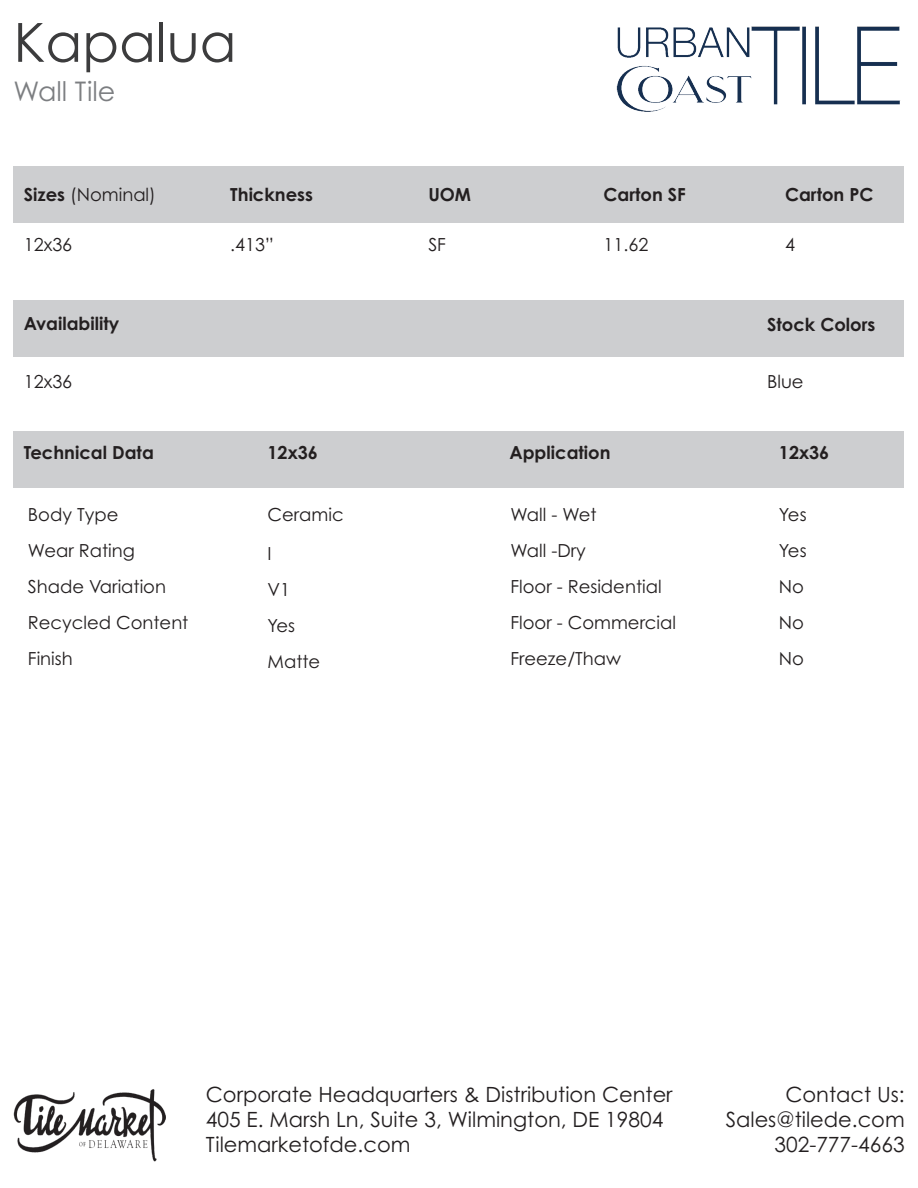
<style>
.page{position:relative;width:918px;height:1188px;background:#fff}
.page>*{position:absolute;margin:0;border:0;box-sizing:border-box;transform-origin:0 0}
.t1{font:54px "Century Gothic Pro";color:#3c3c3d}
.t2{font:27px "Century Gothic Pro";color:#7c7e81}
.t3{font:21px "Century Gothic Pro";color:#231f20}
.t4{font:18px "Century Gothic Pro";color:#231f20}
.t5{font:700 18px "Century Gothic Pro";color:#231f20}
.s1{font-weight:700}
</style>
<div class="page">
<div style="left:14px;top:166px;width:890px;height:56px;background:#cdced0"></div>
<div style="left:14px;top:300px;width:890px;height:56px;background:#cdced0"></div>
<div style="left:14px;top:432px;width:890px;height:56px;background:#cdced0"></div>
<img style="left:616px;top:26px;width:285px;height:86px">
<img style="left:13px;top:1089px;width:152px;height:73px">
<p class="t1" style="left:14px;top:9px;width:225px">Kapalua</p>
<p class="t2" style="left:14px;top:75px;width:103px">Wall Tile</p>
<p class="t4" style="left:24px;top:184px;width:134px"><span class="s1">Sizes</span> (Nominal)</p>
<p class="t5" style="left:428px;top:183px;width:44px">UOM</p>
<p class="t5" style="left:603px;top:183px;width:84px">Carton SF</p>
<p class="t5" style="left:785px;top:183px;width:90px">Carton PC</p>
<p class="t5" style="left:230px;top:183px;width:84px">Thickness</p>
<p class="t4" style="left:230px;top:234px;width:45px">.413”</p>
<p class="t4" style="left:24px;top:234px;width:50px">12x36</p>
<p class="t4" style="left:428px;top:234px;width:19px">SF</p>
<p class="t4" style="left:603px;top:234px;width:46px">11.62</p>
<p class="t4" style="left:785px;top:234px;width:11px">4</p>
<p class="t5" style="left:24px;top:313px;width:97px">Availability</p>
<p class="t5" style="left:767px;top:314px;width:110px">Stock Colors</p>
<p class="t4" style="left:24px;top:371px;width:50px">12x36</p>
<p class="t4" style="left:767px;top:371px;width:38px">Blue</p>
<p class="t5" style="left:24px;top:441px;width:132px">Technical Data</p>
<p class="t5" style="left:268px;top:441px;width:52px">12x36</p>
<p class="t5" style="left:509px;top:441px;width:103px">Application</p>
<p class="t5" style="left:779px;top:441px;width:52px">12x36</p>
<p class="t4" style="left:28px;top:503px;width:92px">Body Type</p>
<p class="t4" style="left:28px;top:539px;width:108px">Wear Rating</p>
<p class="t4" style="left:28px;top:575px;width:140px">Shade Variation</p>
<p class="t4" style="left:28px;top:611px;width:162px">Recycled Content</p>
<p class="t4" style="left:28px;top:647px;width:46px">Finish</p>
<p class="t4" style="left:268px;top:503px;width:78px">Ceramic</p>
<p class="t4" style="left:268px;top:542px;width:6px">I</p>
<p class="t4" style="left:268px;top:578px;width:24px">V1</p>
<p class="t4" style="left:268px;top:614px;width:29px">Yes</p>
<p class="t4" style="left:268px;top:650px;width:54px">Matte</p>
<p class="t4" style="left:511px;top:503px;width:88px">Wall - Wet</p>
<p class="t4" style="left:511px;top:539px;width:77px">Wall -Dry</p>
<p class="t4" style="left:511px;top:575px;width:153px">Floor - Residential</p>
<p class="t4" style="left:511px;top:611px;width:167px">Floor - Commercial</p>
<p class="t4" style="left:511px;top:647px;width:112px">Freeze/Thaw</p>
<p class="t4" style="left:779px;top:503px;width:29px">Yes</p>
<p class="t4" style="left:779px;top:539px;width:29px">Yes</p>
<p class="t4" style="left:779px;top:575px;width:27px">No</p>
<p class="t4" style="left:779px;top:611px;width:27px">No</p>
<p class="t4" style="left:779px;top:647px;width:27px">No</p>
<p class="t3" style="left:206px;top:1082px;width:468px">Corporate Headquarters &amp; Distribution Center</p>
<p class="t3" style="left:206px;top:1107px;width:459px">405 E. Marsh Ln, Suite 3, Wilmington, DE 19804</p>
<p class="t3" style="left:206px;top:1132px;width:206px">Tilemarketofde.com</p>
<p class="t3" style="left:785px;top:1082px;width:121px">Contact Us:</p>
<p class="t3" style="left:726px;top:1107px;width:181px">Sales@tilede.com</p>
<p class="t3" style="left:774px;top:1132px;width:132px">302-777-4663</p>
</div>
